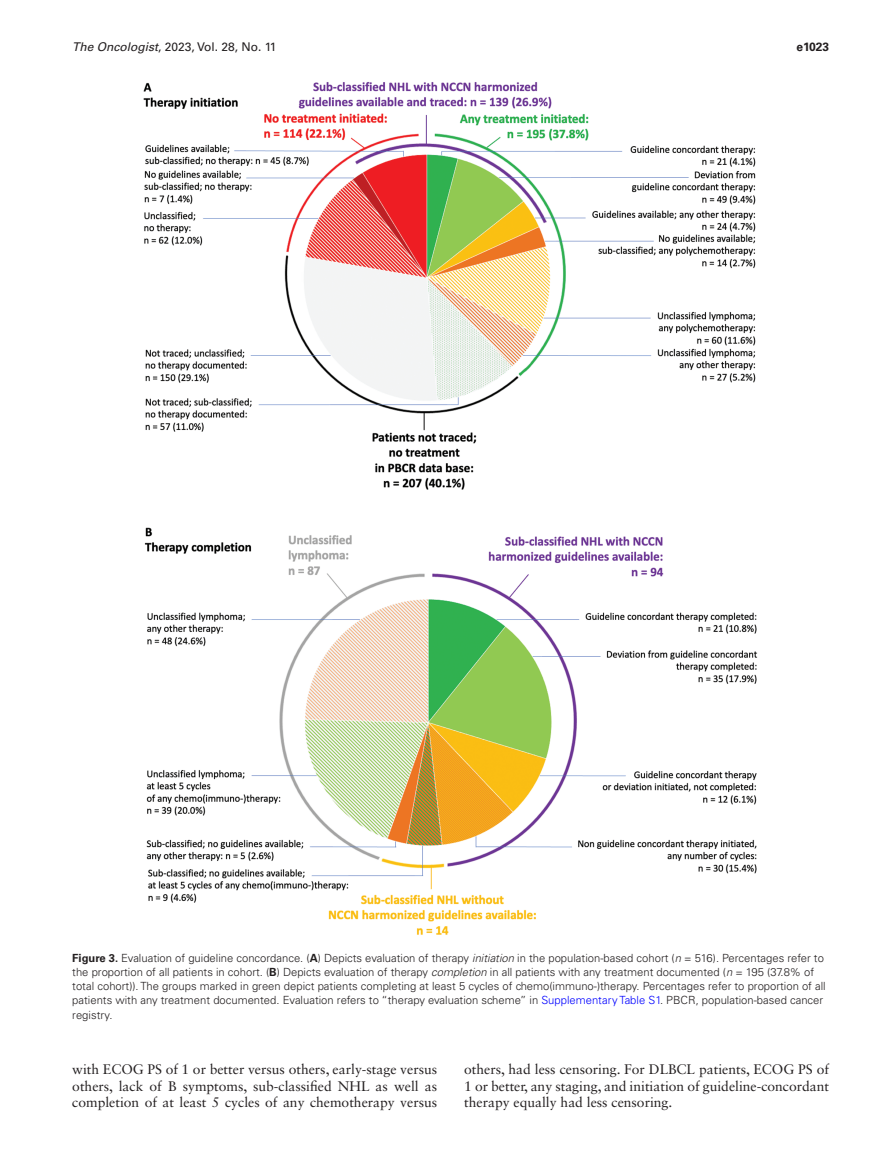
<style>
.page{position:relative;width:893px;height:1174px;background:#fff}
.page>*{position:absolute;margin:0;border:0;box-sizing:border-box;transform-origin:0 0}
.t1{font:13.8px/16.5px "Sabon LT Std";color:#231f20;text-align:justify}
.t2{font:12px "Univers LT Std";color:#231f20}
.t3{font:700 12px "Univers LT Std";color:#231f20}
.t4{font:300 11.25px/14.2px "Univers LT Std";color:#231f20}
.s1{font-style:italic}
.s2{font-weight:700}
.s3{color:#00f}
</style>
<div class="page">
<img style="left:143px;top:82px;width:615px;height:853px">
<p class="t2" style="left:72px;top:40px;width:206px"><span class="s1">The Oncologist</span>, 2023, Vol. 28, No. 11</p>
<p class="t3" style="left:796px;top:40px;width:34px">e1023</p>
<p class="t4" style="left:72px;top:950px;width:755px"><span class="s2">Figure 3.</span> Evaluation of guideline concordance. (<span class="s2">A</span>) Depicts evaluation of therapy <span class="s1">initiation</span> in the population-based cohort (<span class="s1">n</span> = 516). Percentages refer to the proportion of all patients in cohort. (<span class="s2">B</span>) Depicts evaluation of therapy <span class="s1">completion</span> in all patients with any treatment documented (<span class="s1">n</span> = 195 (37.8% of total cohort)). The groups marked in green depict patients completing at least 5 cycles of chemo(immuno-)therapy. Percentages refer to proportion of all patients with any treatment documented. Evaluation refers to “therapy evaluation scheme” in <span class="s3">Supplementary Table S1</span>. PBCR, population-based cancer registry.</p>
<p class="t1" style="left:72px;top:1061px;width:366px">with ECOG PS of 1 or better versus others, early-stage versus others, lack of B symptoms, sub-classified NHL as well as completion of at least 5 cycles of any chemotherapy versus</p>
<p class="t1" style="left:464px;top:1061px;width:366px">others, had less censoring. For DLBCL patients, ECOG PS of 1 or better, any staging, and initiation of guideline-concordant therapy equally had less censoring.</p>
</div>
